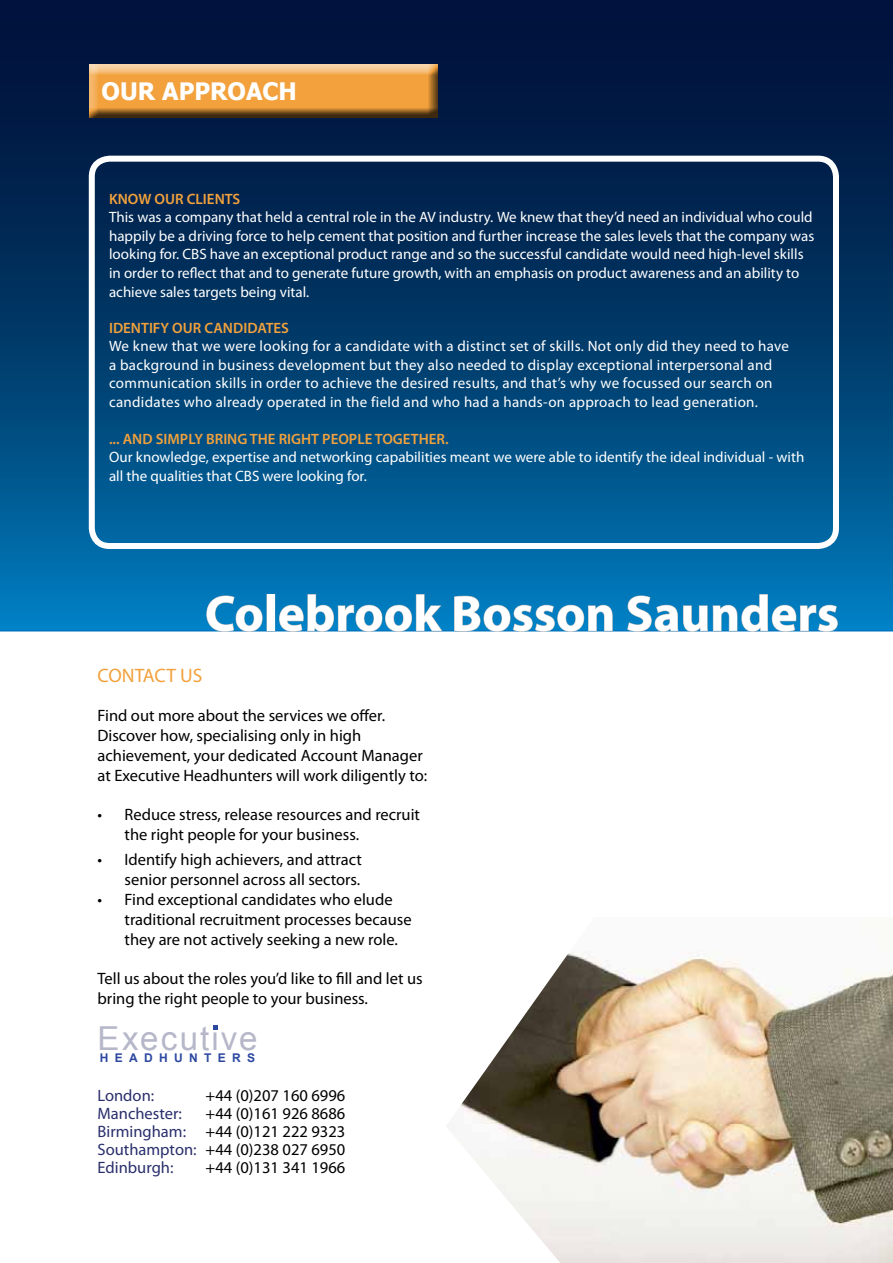
<style>
.page{position:relative;width:893px;height:1263px;background:#fff}
.page>*{position:absolute;margin:0;border:0;box-sizing:border-box;transform-origin:0 0}
.t1{font:700 51px "Myriad Pro";color:#fff}
.t2{font:33px "Arial";letter-spacing:.065em;color:#b6b7c9}
.t3{font:700 24px "Tahoma";color:#fff}
.t4{font:19.5px "Myriad Pro";color:#f2a13c}
.t5{font:16.5px/19.8px "Myriad Pro";color:#000}
.t6{font:16.5px "Myriad Pro";color:#2a2f6c}
.t7{font:15px/18.6px "Myriad Pro";color:#fff}
.t8{font:15px/18.6px "Myriad Pro";letter-spacing:.02em;color:#fff}
.t9{font:600 15px "Myriad Pro";color:#f2a13c}
.t10{font:700 12px "Arial";letter-spacing:.53em;color:#2c48a0}
.s1{color:#2a2f6c}
</style>
<div class="page">
<svg style="left:0;top:0;width:893px;height:631px;background:#003b6b"></svg>
<div style="left:89px;top:156px;width:750px;height:393px;border:6px solid #fff;border-radius:18px"></div>
<div style="left:86px;top:62px;width:352px;height:53px;background:#fff;opacity:.75"></div>
<div style="left:86px;top:65px;width:352px;height:54px;background:#000;opacity:.75"></div>
<svg style="left:213px;top:1025px;width:4px;height:4px"></svg>
<svg style="left:206px;top:595px;width:57px;height:37px;background:#1884bf"></svg>
<div style="left:267px;top:594px;width:8px;height:37px;border:1px solid #b5b5b5"></div>
<svg style="left:279px;top:594px;width:164px;height:38px;background:#1984be"></svg>
<svg style="left:454px;top:595px;width:159px;height:37px;background:#1a85be"></svg>
<svg style="left:627px;top:594px;width:211px;height:38px;background:#1a84be"></svg>
<img style="left:446px;top:951px;width:447px;height:312px">
<h3 class="t3" style="left:102px;top:76px;width:197px">OUR APPROACH</h3>
<p class="t9" style="left:109px;top:189px;width:133px">KNOW OUR CLIENTS</p>
<p class="t7" style="left:109px;top:208px;width:707px">This was a company that held a central role in the AV industry. We knew that they’d need an individual who could happily be a driving force to help cement that position and further increase the sales levels that the company was looking for. CBS have an exceptional product range and so the successful candidate would need high-level skills in order to reflect that and to generate future growth, with an emphasis on product awareness and an ability to achieve sales targets being vital.</p>
<p class="t9" style="left:109px;top:318px;width:181px">IDENTIFY OUR CANDIDATES</p>
<p class="t8" style="left:109px;top:337px;width:681px">We knew that we were looking for a candidate with a distinct set of skills. Not only did they need to have a background in business development but they also needed to display exceptional interpersonal and communication skills in order to achieve the desired results, and that’s why we focussed our search on candidates who already operated in the field and who had a hands-on approach to lead generation.</p>
<p class="t9" style="left:109px;top:429px;width:341px">... AND SIMPLY BRING THE RIGHT PEOPLE TOGETHER.</p>
<p class="t7" style="left:109px;top:448px;width:697px">Our knowledge, expertise and networking capabilities meant we were able to identify the ideal individual - with all the qualities that CBS were looking for.</p>
<h1 class="t1" style="left:205px;top:580px;width:635px">Colebrook Bosson Saunders</h1>
<p class="t4" style="left:98px;top:663px;width:106px">CONTACT US</p>
<p class="t5" style="left:98px;top:705px;width:331px">Find out more about the services we offer.<br>Discover how, specialising only in high achievement, your dedicated Account Manager at Executive Headhunters will work diligently to:</p>
<p class="t5" style="left:125px;top:804px;width:297px;text-indent:-27px">• Reduce stress, release resources and recruit the right people for your business.</p>
<p class="t5" style="left:98px;top:850px;width:266px;text-align:right">• Identify high achievers, and attract senior personnel across all sectors.</p>
<p class="t5" style="left:125px;top:889px;width:289px;text-indent:-27px">• Find exceptional candidates who elude traditional recruitment processes because they are not actively seeking a new role.</p>
<p class="t5" style="left:98px;top:968px;width:327px">Tell us about the roles you’d like to fill and let us bring the right people to your business.</p>
<h2 class="t2" style="left:98px;top:1016px;width:161px">Executive</h2>
<p class="t10" style="left:100px;top:1050px;width:157px">HEADHUNTERS</p>
<p class="t6" style="left:98px;top:1085px;width:58px">London:</p>
<p class="t5" style="left:206px;top:1085px;width:141px">+44 (0)207 160 6996</p>
<p class="t6" style="left:98px;top:1103px;width:86px">Manchester:</p>
<p class="t5" style="left:98px;top:1104px;width:249px;line-height:18px;text-align:justify;text-indent:108px">+44 (0)161 926 8686<br><span class="s1">Birmingham:</span> +44 (0)121 222 9323<br><span class="s1">Southampton:</span> +44 (0)238 027 6950<br><span class="s1">Edinburgh:</span></p>
<p class="t5" style="left:206px;top:1157px;width:141px">+44 (0)131 341 1966</p>
</div>
